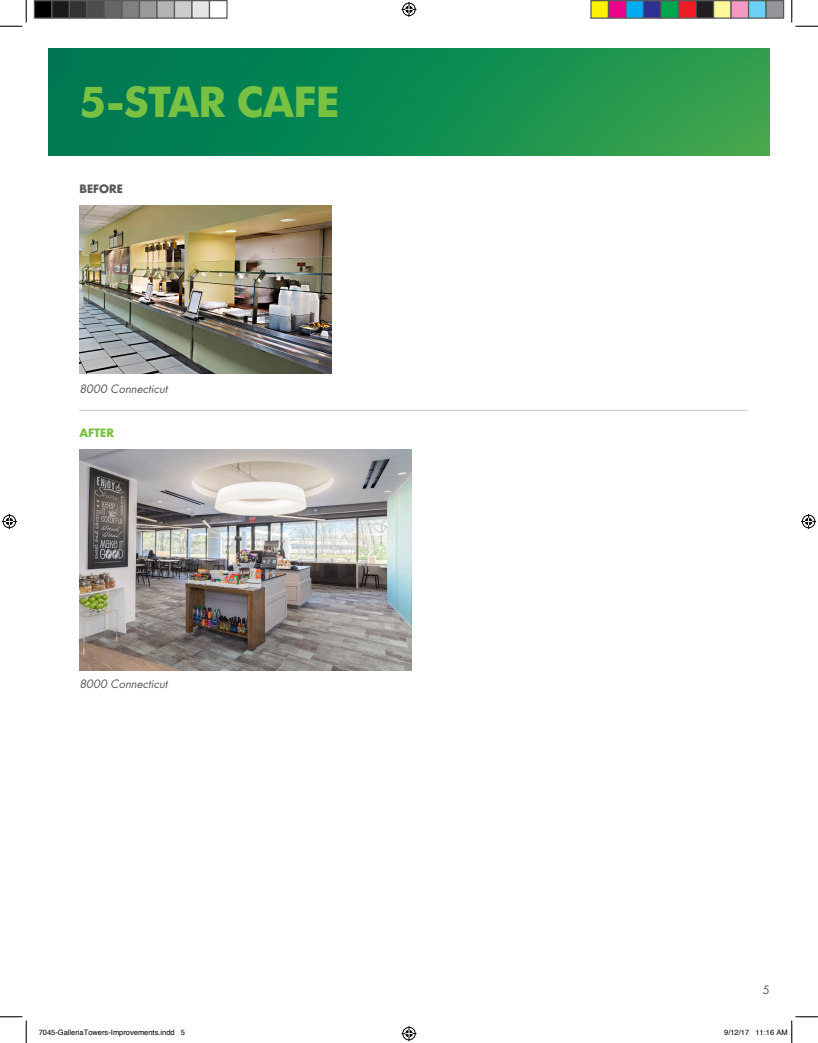
<style>
.page{position:relative;width:818px;height:1043px;background:#fff}
.page>*{position:absolute;margin:0;border:0;box-sizing:border-box;transform-origin:0 0}
.t1{font:700 42.5px "Futura Md BT";letter-spacing:-.02em;color:#79c142}
.t2{font:italic 11.25px "Futura Std";color:#57585a}
.t3{font:700 11.25px "Futura Std";color:#57585a}
.t4{font:700 11.25px "Futura Std";color:#79c142}
.t5{font:11.25px "Futura Std";color:#57585a}
.t6{font:7.5px "Helvetica";color:#000}
</style>
<div class="page">
<img style="left:49px;top:49px;width:720px;height:106px">
<img style="left:79px;top:205px;width:253px;height:168px">
<img style="left:79px;top:449px;width:332px;height:221px">
<hr style="left:79px;top:410px;width:668px;height:1px;background:#c7c8ca">
<svg style="left:0;top:0;width:27px;height:27px"></svg>
<svg style="left:0;top:1016px;width:27px;height:26px"></svg>
<svg style="left:791px;top:0;width:27px;height:27px"></svg>
<svg style="left:401px;top:2px;width:15px;height:15px"></svg>
<svg style="left:401px;top:1026px;width:15px;height:15px"></svg>
<svg style="left:2px;top:514px;width:15px;height:15px"></svg>
<svg style="left:801px;top:514px;width:15px;height:15px"></svg>
<div style="left:34px;top:1px;width:18px;height:17px;background:#000"></div>
<div style="left:34px;top:0;width:18px;height:19px;border:1px solid #595959"></div>
<div style="left:52px;top:1px;width:17px;height:17px;background:#1a1a1a"></div>
<div style="left:51px;top:0;width:19px;height:19px;border:1px solid #595959"></div>
<div style="left:69px;top:1px;width:18px;height:17px;background:#333"></div>
<div style="left:69px;top:0;width:19px;height:19px;border:1px solid #595959"></div>
<div style="left:87px;top:1px;width:17px;height:17px;background:#4d4d4d"></div>
<div style="left:86px;top:0;width:19px;height:19px;border:1px solid #595959"></div>
<div style="left:104px;top:1px;width:18px;height:17px;background:#666"></div>
<div style="left:104px;top:0;width:18px;height:19px;border:1px solid #595959"></div>
<div style="left:122px;top:1px;width:17px;height:17px;background:#808080"></div>
<div style="left:121px;top:0;width:19px;height:19px;border:1px solid #595959"></div>
<div style="left:139px;top:1px;width:18px;height:17px;background:#999"></div>
<div style="left:139px;top:0;width:19px;height:19px;border:1px solid #595959"></div>
<div style="left:157px;top:1px;width:17px;height:17px;background:#b3b3b3"></div>
<div style="left:156px;top:0;width:19px;height:19px;border:1px solid #595959"></div>
<div style="left:174px;top:1px;width:18px;height:17px;background:#ccc"></div>
<div style="left:174px;top:0;width:18px;height:19px;border:1px solid #595959"></div>
<div style="left:192px;top:1px;width:17px;height:17px;background:#e6e6e6"></div>
<div style="left:191px;top:0;width:19px;height:19px;border:1px solid #595959"></div>
<div style="left:209px;top:0;width:19px;height:19px;border:1px solid #595959"></div>
<div style="left:591px;top:1px;width:17px;height:17px;background:#fff101"></div>
<div style="left:590px;top:0;width:19px;height:19px;border:1px solid #595959"></div>
<div style="left:608px;top:1px;width:18px;height:17px;background:#ed028c"></div>
<div style="left:608px;top:0;width:18px;height:19px;border:1px solid #595959"></div>
<div style="left:626px;top:1px;width:17px;height:17px;background:#00aeef"></div>
<div style="left:625px;top:0;width:19px;height:19px;border:1px solid #595959"></div>
<div style="left:643px;top:1px;width:18px;height:17px;background:#2e3092"></div>
<div style="left:642px;top:0;width:19px;height:19px;border:1px solid #595959"></div>
<div style="left:661px;top:1px;width:17px;height:17px;background:#00a54f"></div>
<div style="left:660px;top:0;width:19px;height:19px;border:1px solid #595959"></div>
<div style="left:678px;top:1px;width:18px;height:17px;background:#ee1d23"></div>
<div style="left:678px;top:0;width:18px;height:19px;border:1px solid #595959"></div>
<div style="left:696px;top:1px;width:17px;height:17px;background:#231f20"></div>
<div style="left:695px;top:0;width:19px;height:19px;border:1px solid #595959"></div>
<div style="left:713px;top:1px;width:18px;height:17px;background:#fff79a"></div>
<div style="left:712px;top:0;width:19px;height:19px;border:1px solid #595959"></div>
<div style="left:731px;top:1px;width:17px;height:17px;background:#f499c2"></div>
<div style="left:730px;top:0;width:19px;height:19px;border:1px solid #595959"></div>
<div style="left:748px;top:1px;width:18px;height:17px;background:#6bcff6"></div>
<div style="left:748px;top:0;width:18px;height:19px;border:1px solid #595959"></div>
<div style="left:766px;top:1px;width:17px;height:17px;background:#939598"></div>
<div style="left:765px;top:0;width:19px;height:19px;border:1px solid #595959"></div>
<svg style="left:791px;top:1016px;width:27px;height:26px"></svg>
<p class="t1" style="left:79px;top:76px;width:262px">5-STAR CAFE</p>
<p class="t3" style="left:79px;top:181px;width:45px">BEFORE</p>
<p class="t2" style="left:79px;top:381px;width:90px">8000 Connecticut</p>
<p class="t4" style="left:79px;top:426px;width:36px">AFTER</p>
<p class="t2" style="left:79px;top:677px;width:90px">8000 Connecticut</p>
<p class="t5" style="left:762px;top:982px;width:8px">5</p>
<p class="t6" style="left:39px;top:1027px;width:148px">7045-GalleriaTowers-Improvements.indd 5</p>
<p class="t6" style="left:724px;top:1027px;width:65px">9/12/17 11:16 AM</p>
</div>
